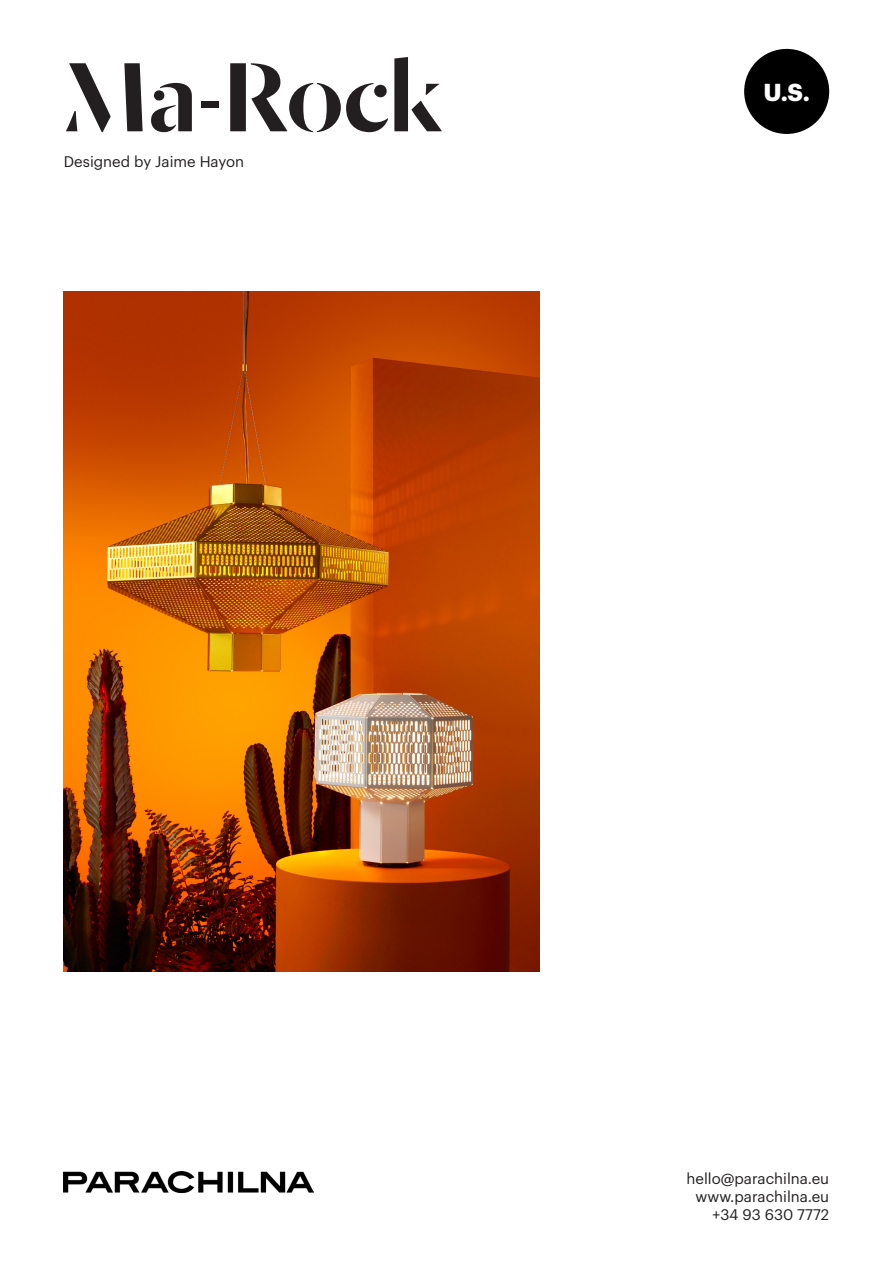
<style>
.page{position:relative;width:893px;height:1263px;background:#fff}
.page>*{position:absolute;margin:0;border:0;box-sizing:border-box;transform-origin:0 0}
.t1{font:500 108px "Dala Moa";color:#231f20}
.t2{font:700 24px "Graphik";color:#fff}
.t3{font:15px "Graphik";color:#231f20}
</style>
<div class="page">
<div style="left:744px;top:49px;width:85px;height:85px;background:#000;border-radius:50%"></div>
<img style="left:64px;top:1171px;width:250px;height:22px">
<img style="left:64px;top:291px;width:476px;height:681px">
<p class="t1" style="left:64px;top:29px;width:379px">Ma-Rock</p>
<p class="t3" style="left:64px;top:151px;width:182px">Designed by Jaime Hayon</p>
<p class="t2" style="left:763px;top:74px;width:48px">U.S.</p>
<p class="t3" style="left:686px;top:1167px;width:144px">hello@parachilna.eu</p>
<p class="t3" style="left:695px;top:1185px;width:135px">www.parachilna.eu</p>
<p class="t3" style="left:713px;top:1203px;width:118px">+34 93 630 7772</p>
</div>
